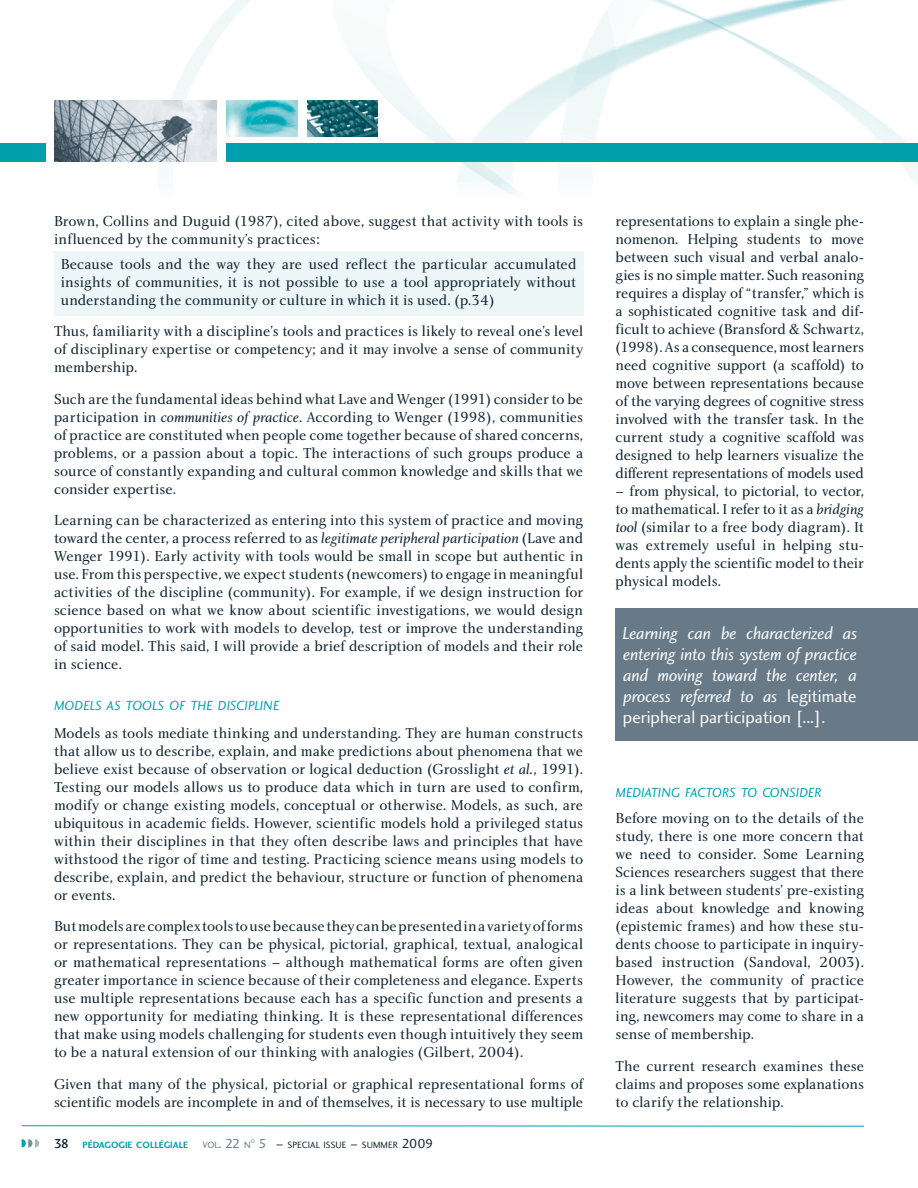
<style>
.page{position:relative;width:918px;height:1188px;background:#fff}
.page>*{position:absolute;margin:0;border:0;box-sizing:border-box;transform-origin:0 0}
.t1{font:18px/21px "Charlotte Sans Book Italic Plain";letter-spacing:-.015em;color:#f9fafb;text-align:justify}
.t2{font:18px "Charlotte Sans Book Plain";color:#f9fafb}
.t3{font:15px/18px "Charlotte Book Plain";letter-spacing:-.005em;color:#142733;text-align:justify}
.t4{font:13.65px "Charlotte Sans Book Italic Plain";letter-spacing:-.005em;color:#00a0af}
.t5{font:9.45px "Charlotte Sans Book Plain";color:#142733}
.t6{font:9.45px "Charlotte Sans Bold Plain";color:#00a0af}
.t7{font:9.45px "Charlotte Sans Book Plain";color:#687a88}
.t8{font:5.55px "Charlotte Sans Book Plain";color:#687a88}
.s1{font-family:"Charlotte Book Italic Plain"}
.s2{font-family:"Charlotte Sans Medium Plain";font-size:13.5px;color:#142733}
.s3{font-size:13.5px}
.s4{font-size:13.5px;color:#687a88}
.s5{font-family:"Charlotte Sans Book Plain"}
</style>
<div class="page">
<img style="left:0;top:0;width:918px;height:194px">
<div style="left:54px;top:251px;width:529px;height:65px;background:#edf7f7"></div>
<img style="left:55px;top:101px;width:162px;height:61px">
<img style="left:307px;top:101px;width:71px;height:36px">
<img style="left:227px;top:101px;width:70px;height:36px">
<div style="left:616px;top:608px;width:302px;height:133px;background:#687a88"></div>
<hr style="left:22px;top:1125px;width:842px;height:2px;background:#00a0af">
<div style="left:227px;top:144px;width:691px;height:18px;background:#00a0af"></div>
<div style="left:0;top:144px;width:46px;height:18px;background:#00a0af"></div>
<svg style="left:22px;top:1139px;width:17px;height:9px"></svg>
<p class="t3" style="left:54px;top:213px;width:531px">Brown, Collins and Duguid (1987), cited above, suggest that activity with tools is influenced by the community’s practices:</p>
<p class="t3" style="left:61px;top:256px;width:517px">Because tools and the way they are used reflect the particular accumulated insights of communities, it is not possible to use a tool appropriately without understanding the community or culture in which it is used. (p.34)</p>
<p class="t3" style="left:54px;top:324px;width:531px">Thus, familiarity with a discipline’s tools and practices is likely to reveal one’s level of disciplinary expertise or competency; and it may involve a sense of community membership.</p>
<p class="t3" style="left:54px;top:391px;width:531px">Such are the fundamental ideas behind what Lave and Wenger (1991) consider to be participation in <span class="s1">communities of practice</span>. According to Wenger (1998), communities of practice are constituted when people come together because of shared concerns, problems, or a passion about a topic. The interactions of such groups produce a source of constantly expanding and cultural common knowledge and skills that we consider expertise.</p>
<p class="t3" style="left:54px;top:513px;width:531px">Learning can be characterized as entering into this system of practice and moving toward the center, a process referred to as <span class="s1">legitimate peripheral participation</span> (Lave and Wenger 1991). Early activity with tools would be small in scope but authentic in use. From this perspective, we expect students (newcomers) to engage in meaningful activities of the discipline (community). For example, if we design instruction for science based on what we know about scientific investigations, we would design opportunities to work with models to develop, test or improve the understanding of said model. This said, I will provide a brief description of models and their role in science.</p>
<p class="t4" style="left:54px;top:700px;width:227px">MODELS AS TOOLS OF THE DISCIPLINE</p>
<p class="t3" style="left:54px;top:725px;width:531px">Models as tools mediate thinking and understanding. They are human constructs that allow us to describe, explain, and make predictions about phenomena that we believe exist because of observation or logical deduction (Grosslight <span class="s1">et al.</span>, 1991).<br>Testing our models allows us to produce data which in turn are used to confirm, modify or change existing models, conceptual or otherwise. Models, as such, are ubiquitous in academic fields. However, scientific models hold a privileged status within their disciplines in that they often describe laws and principles that have withstood the rigor of time and testing. Practicing science means using models to describe, explain, and predict the behaviour, structure or function of phenomena or events.</p>
<p class="t3" style="left:54px;top:919px;width:531px">But models are complex tools to use because they can be presented in a variety of forms or representations. They can be physical, pictorial, graphical, textual, analogical or mathematical representations – although mathematical forms are often given greater importance in science because of their completeness and elegance. Experts use multiple representations because each has a specific function and presents a new opportunity for mediating thinking. It is these representational differences that make using models challenging for students even though intuitively they seem to be a natural extension of our thinking with analogies (Gilbert, 2004).</p>
<p class="t3" style="left:54px;top:1076px;width:531px">Given that many of the physical, pictorial or graphical representational forms of scientific models are incomplete in and of themselves, it is necessary to use multiple</p>
<p class="t6" style="left:54px;top:1141px;width:136px"><span class="s2">38</span> PÉDAGOGIE COLLÉGIALE</p>
<p class="t7" style="left:202px;top:1141px;width:50px">VOL<span class="s3">. 22</span> N</p>
<p class="t8" style="left:251px;top:1139px;width:6px">O</p>
<p class="t5" style="left:259px;top:1141px;width:176px"><span class="s4">5</span> <span class="s3">–</span> SPECIAL ISSUE <span class="s3">–</span> SUMMER <span class="s3">2009</span></p>
<p class="t3" style="left:616px;top:213px;width:250px">representations to explain a single phe&shy;nomenon. Helping students to move between such visual and verbal analo&shy;gies is no simple matter. Such reasoning requires a display of “transfer,” which is a sophisticated cognitive task and dif&shy;ficult to achieve (Bransford &amp; Schwartz, (1998). As a consequence, most learners need cognitive support (a scaffold) to move between representations because of the varying degrees of cognitive stress involved with the transfer task. In the current study a cognitive scaffold was designed to help learners visualize the different representations of models used</p>
<p class="t3" style="left:616px;top:483px;width:250px">– from physical, to pictorial, to vector, to mathematical. I refer to it as a <span class="s1">bridging tool</span> (similar to a free body diagram). It was extremely useful in helping stu&shy;dents apply the scientific model to their physical models.</p>
<p class="t1" style="left:623px;top:624px;width:236px">Learning can be characterized as entering into this system of practice and moving toward the center, a process referred to as <span class="s5">legitimate</span></p>
<p class="t2" style="left:623px;top:710px;width:204px">peripheral participation [...].</p>
<p class="t4" style="left:616px;top:787px;width:208px">MEDIATING FACTORS TO CONSIDER</p>
<p class="t3" style="left:616px;top:811px;width:250px">Before moving on to the details of the study, there is one more concern that we need to consider. Some Learning Sciences researchers suggest that there is a link between students’ pre-existing ideas about knowledge and knowing (epistemic frames) and how these stu&shy;dents choose to participate in inquiry&shy;based instruction (Sandoval, 2003).<br>However, the community of practice literature suggests that by participat&shy;ing, newcomers may come to share in a sense of membership.</p>
<p class="t3" style="left:616px;top:1058px;width:250px">The current research examines these claims and proposes some explanations to clarify the relationship.</p>
</div>
